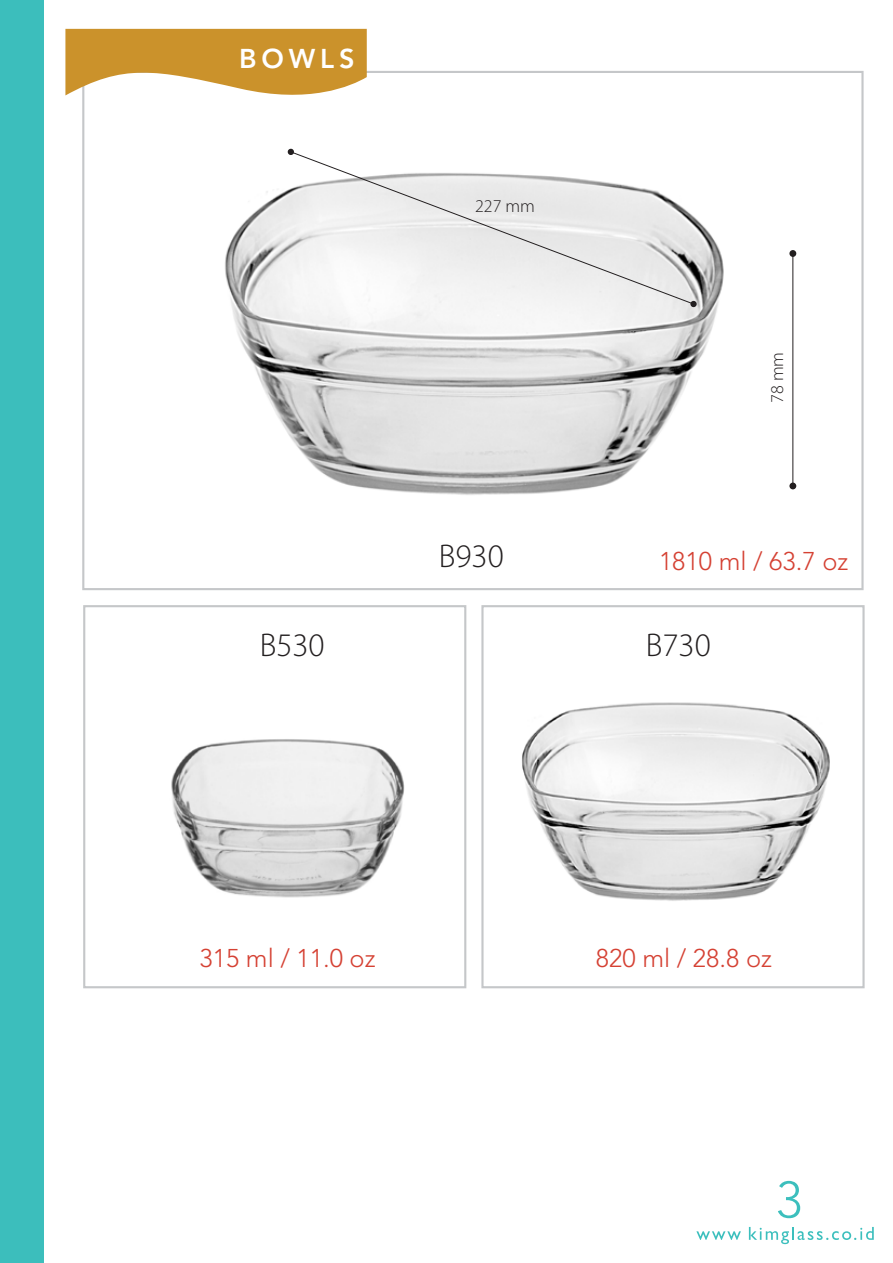
<style>
.page{position:relative;width:893px;height:1263px;background:#fff}
.page>*{position:absolute;margin:0;border:0;box-sizing:border-box;transform-origin:0 0}
.t1{font:300 51px "Avenir LT Std";color:#3cbfbd}
.t2{font:300 33px "Myriad Pro";color:#231f20}
.t3{font:800 27px "Avenir LT Std";letter-spacing:.18em;color:#fff}
.t4{font:300 25.5px "Avenir LT Std";color:#d54133}
.t5{font:300 18px "Myriad Pro";color:#231f20}
</style>
<div class="page">
<img style="left:225px;top:189px;width:572px;height:306px">
<img style="left:522px;top:702px;width:308px;height:199px">
<img style="left:171px;top:739px;width:234px;height:159px">
<div style="left:83px;top:605px;width:383px;height:383px;border:2px solid #c5c7c9"></div>
<div style="left:481px;top:605px;width:384px;height:383px;border:2px solid #c5c7c9"></div>
<svg style="left:696px;top:1231px;width:45px;height:9px"></svg>
<svg style="left:749px;top:1227px;width:125px;height:17px"></svg>
<hr style="left:792px;top:253px;width:1px;height:233px;background:#231f20">
<div style="left:789px;top:250px;width:7px;height:7px;background:#231f20;border-radius:50%"></div>
<div style="left:789px;top:483px;width:7px;height:6px;background:#231f20;border-radius:50%"></div>
<svg style="left:290px;top:152px;width:405px;height:153px"></svg>
<svg style="left:287px;top:148px;width:7px;height:7px"></svg>
<svg style="left:690px;top:300px;width:7px;height:8px"></svg>
<svg style="left:65px;top:29px;width:302px;height:75px"></svg>
<div style="left:0;top:0;width:43px;height:1263px;background:#3cbebc"></div>
<p class="t3" style="left:239px;top:43px;width:117px">BOWLS</p>
<p class="t5" style="left:475px;top:196px;width:61px">227 mm</p>
<p class="t2" style="left:439px;top:538px;width:66px">B930</p>
<p class="t5" style="left:767px;top:403px;width:52px;rotate:-90deg">78 mm</p>
<p class="t4" style="left:659px;top:547px;width:191px">1810 ml / 63.7 oz</p>
<p class="t2" style="left:260px;top:627px;width:66px">B530</p>
<p class="t2" style="left:646px;top:627px;width:66px">B730</p>
<p class="t4" style="left:199px;top:943px;width:178px">315 ml / 11.0 oz</p>
<p class="t4" style="left:596px;top:943px;width:178px">820 ml / 28.8 oz</p>
<h1 class="t1" style="left:776px;top:1170px;width:28px">3</h1>
</div>
